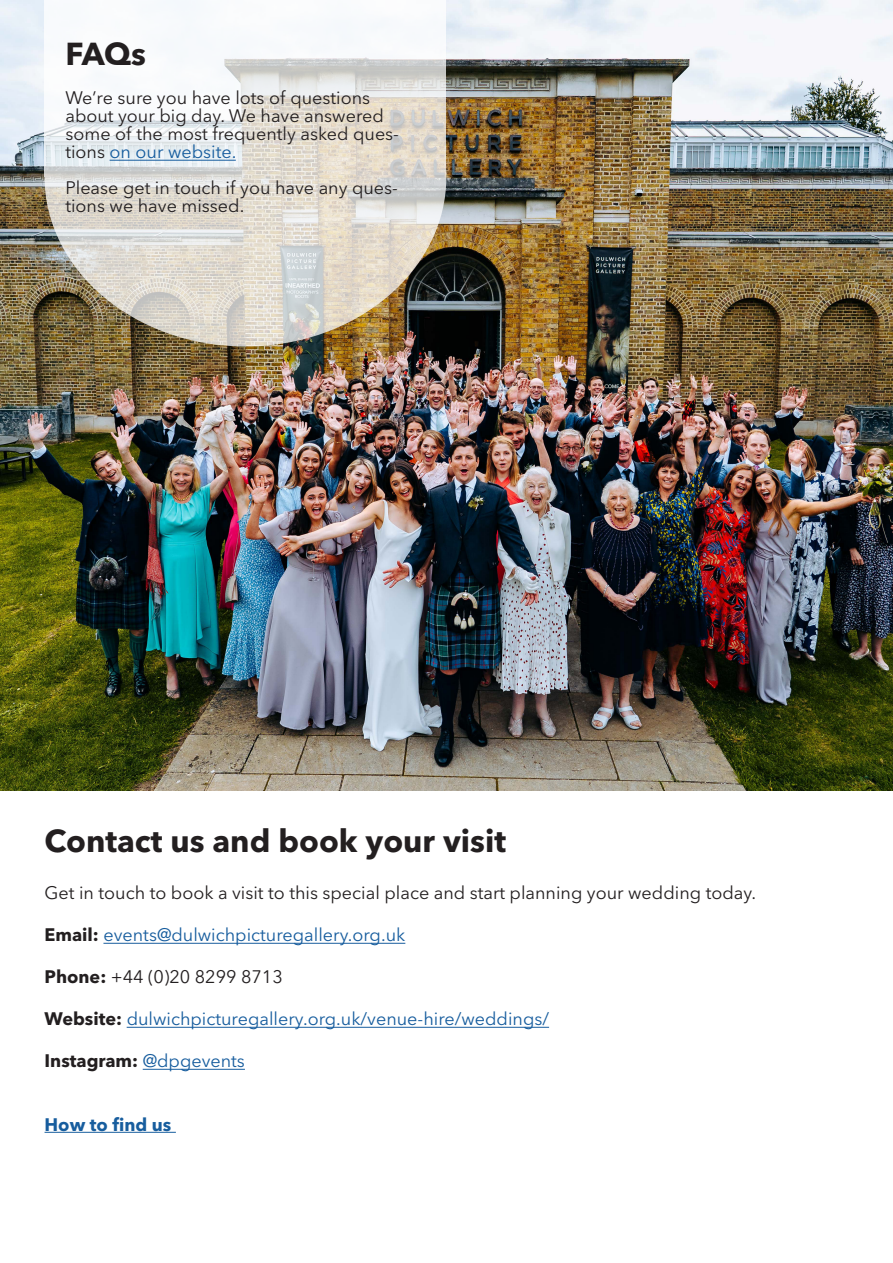
<style>
.page{position:relative;width:893px;height:1263px;background:#fff}
.page>*{position:absolute;margin:0;border:0;box-sizing:border-box;transform-origin:0 0}
.t1{font:700 31.5px "Avenir Next LT Pro";color:#231f20}
.t2{font:18px/18px "Avenir Next LT Pro";color:#231f20}
.t3{font:18px "Avenir Next LT Pro";color:#175d9e}
.t4{font:700 18px "Avenir Next LT Pro";color:#231f20}
.t5{font:700 18px "Avenir Next LT Pro";color:#175d9e}
.s1{color:#175d9e}
.s2{font-weight:700;color:#231f20}
.s3{font-weight:700}
.s4{font-weight:400;color:#175d9e}
</style>
<div class="page">
<img style="left:0;top:0;width:893px;height:791px">
<svg style="left:45px;top:7px;width:401px;height:339px;background:#dedad1"></svg>
<svg style="left:45px;top:0;width:401px;height:177px;fill:#f5f9fb"></svg>
<hr style="left:110px;top:160px;width:126px;height:1px;background:#175d9e">
<hr style="left:103px;top:943px;width:302px;height:1px;background:#175d9e">
<hr style="left:127px;top:1027px;width:422px;height:1px;background:#175d9e">
<hr style="left:143px;top:1069px;width:102px;height:1px;background:#175d9e">
<hr style="left:45px;top:1132px;width:131px;height:1px;background:#175d9e">
<hr style="left:0;top:393px;width:1px;height:254px;background:#fff">
<p class="t1" style="left:65px;top:35px;width:82px">FAQs</p>
<p class="t2" style="left:65px;top:89px;width:335px">We’re sure you have lots of questions about your big day. We have answered some of the most frequently asked ques&shy;tions <span class="s1">on our website.</span></p>
<p class="t2" style="left:65px;top:179px;width:334px">Please get in touch if you have any ques&shy;tions we have missed.</p>
<p class="t1" style="left:45px;top:821px;width:463px">Contact us and book your visit</p>
<p class="t2" style="left:45px;top:884px;width:713px">Get in touch to book a visit to this special place and start planning your wedding today.</p>
<p class="t3" style="left:45px;top:924px;width:362px"><span class="s2">Email:</span> events@dulwichpicturegallery.org.uk</p>
<p class="t2" style="left:45px;top:968px;width:240px"><span class="s3">Phone:</span> +44 (0)20 8299 8713</p>
<p class="t3" style="left:45px;top:1008px;width:506px"><span class="s2">Website:</span> dulwichpicturegallery.org.uk/venue-hire/weddings/</p>
<p class="t4" style="left:45px;top:1050px;width:202px">Instagram: <span class="s4">@dpgevents</span></p>
<p class="t5" style="left:45px;top:1113px;width:128px">How to find us</p>
</div>
